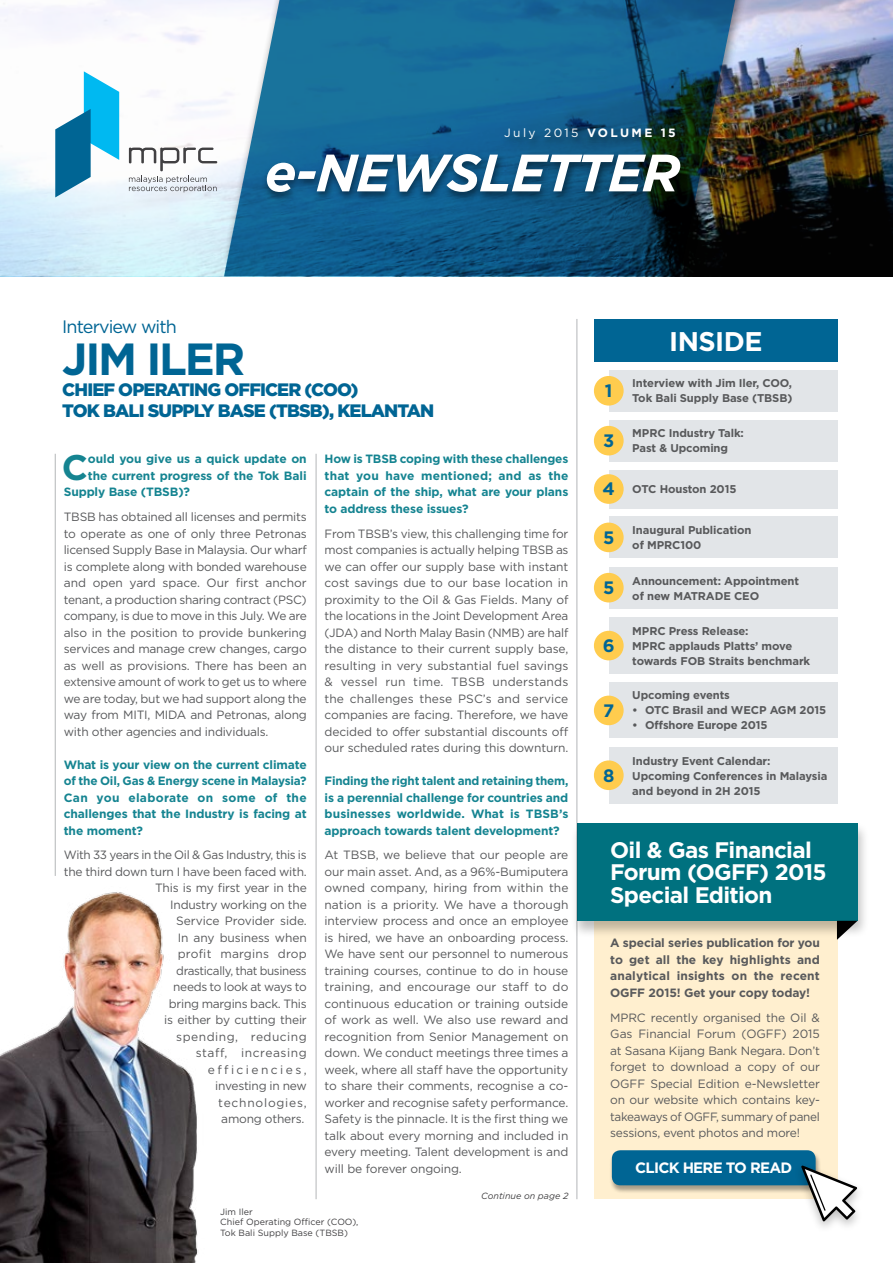
<style>
.page{position:relative;width:893px;height:1263px;background:#fff}
.page>*{position:absolute;margin:0;border:0;box-sizing:border-box;transform-origin:0 0}
.t1{font:italic 700 52.5px "Gotham";letter-spacing:-.02em;color:#fff}
.t2{font:700 45px "Gotham";letter-spacing:-.05em;color:#006594}
.t3{font:700 35.55px "Gotham";color:#158491}
.t4{font:700 27px "Gotham";letter-spacing:-.02em;color:#fff}
.t5{font:700 22.5px/22.5px "Gotham";letter-spacing:-.03em;color:#fff}
.t6{font:900 18px/21px "Gotham";letter-spacing:-.05em;color:#006594}
.t7{font:18px "Gotham";letter-spacing:-.05em;color:#006594}
.t8{font:700 18px "Gotham";color:#006594}
.t9{font:700 15px "Gotham";letter-spacing:-.05em;color:#fff}
.t10{font:12px/16.5px "Gotham";letter-spacing:-.02em;color:#58595b;text-align:justify}
.t11{font:700 12px/16.5px "Gotham";letter-spacing:-.01em;color:#158491;text-align:justify}
.t12{font:700 12px/16.5px "Gotham";letter-spacing:.005em;color:#58595b;text-align:justify}
.t13{font:12px "Gotham";letter-spacing:.2em;color:#fff}
.t14{font:700 11.25px/15px "Gotham";letter-spacing:-.01em;color:#58595b}
.t15{font:9px/10.5px "Gotham";color:#414042}
.t16{font:italic 9px "Gotham";color:#414042}
.s1{font-weight:700}
.s2{font-style:inherit}
.s3{font-size:18px;color:#006594}
</style>
<div class="page">
<img style="left:743px;top:0;width:150px;height:276px">
<svg style="left:0;top:0;width:283px;height:277px"></svg>
<div style="left:222px;top:0;width:536px;height:269px;background:#000;opacity:.5"></div>
<svg style="left:224px;top:0;width:519px;height:276px"></svg>
<div style="left:594px;top:824px;width:244px;height:375px;background:#ffefcf"></div>
<div style="left:571px;top:822px;width:299px;height:116px;background:#000;opacity:.25"></div>
<div style="left:577px;top:823px;width:281px;height:98px;background:#00717f"></div>
<svg style="left:837px;top:921px;width:21px;height:19px"></svg>
<div style="left:262px;top:126px;width:426px;height:77px;background:#000;opacity:.5"></div>
<hr style="left:55px;top:454px;width:1px;height:422px;background:#bcbec0">
<hr style="left:316px;top:454px;width:1px;height:745px;background:#bcbec0">
<hr style="left:576px;top:319px;width:1px;height:880px;background:#bcbec0">
<div style="left:594px;top:319px;width:244px;height:42px;background:#006594"></div>
<div style="left:609px;top:567px;width:229px;height:42px;background:#e2e5e8"></div>
<div style="left:594px;top:573px;width:30px;height:29px;background:#ffcc4e;border-radius:15px"></div>
<div style="left:609px;top:617px;width:229px;height:57px;background:#e2e5e8"></div>
<div style="left:594px;top:631px;width:30px;height:29px;background:#ffcc4e;border-radius:15px"></div>
<div style="left:609px;top:747px;width:229px;height:57px;background:#e2e5e8"></div>
<div style="left:594px;top:760px;width:30px;height:30px;background:#ffcc4e;border-radius:15px"></div>
<div style="left:609px;top:420px;width:229px;height:41px;background:#e2e5e8"></div>
<div style="left:594px;top:426px;width:30px;height:29px;background:#ffcc4e;border-radius:15px"></div>
<div style="left:609px;top:370px;width:229px;height:42px;background:#e2e5e8"></div>
<div style="left:594px;top:376px;width:30px;height:30px;background:#ffcc4e;border-radius:15px"></div>
<div style="left:609px;top:682px;width:229px;height:56px;background:#e2e5e8"></div>
<div style="left:594px;top:696px;width:30px;height:29px;background:#ffcc4e;border-radius:15px"></div>
<div style="left:609px;top:470px;width:229px;height:38px;background:#e2e5e8"></div>
<div style="left:594px;top:474px;width:30px;height:30px;background:#ffcc4e;border-radius:15px"></div>
<div style="left:609px;top:517px;width:229px;height:41px;background:#e2e5e8"></div>
<div style="left:594px;top:523px;width:30px;height:29px;background:#ffcc4e;border-radius:15px"></div>
<svg style="left:129px;top:148px;width:88px;height:44px"></svg>
<svg style="left:55px;top:71px;width:64px;height:126px"></svg>
<div style="left:609px;top:1150px;width:212px;height:43px;background:#000;opacity:.35"></div>
<div style="left:612px;top:1150px;width:204px;height:35px;background:#006594;border-radius:9px"></div>
<div style="left:793px;top:1161px;width:72px;height:73px;background:#000;opacity:.25"></div>
<svg style="left:801px;top:1165px;width:56px;height:56px"></svg>
<img style="left:0;top:892px;width:198px;height:371px">
<p class="t13" style="left:504px;top:125px;width:173px">July 2015 <span class="s1">VOLUME 15</span></p>
<h1 class="t1" style="left:265px;top:138px;width:417px"><span class="s2">e-</span>NEWSLETTER</h1>
<h3 class="t7" style="left:62px;top:315px;width:116px">Interview with</h3>
<h2 class="t2" style="left:62px;top:330px;width:184px">JIM ILER</h2>
<h3 class="t6" style="left:62px;top:379px;width:374px">CHIEF OPERATING OFFICER (COO)<br>TOK BALI SUPPLY BASE (TBSB), KELANTAN</h3>
<h3 class="t3" style="left:62px;top:444px;width:28px">C</h3>
<p class="t11" style="left:88px;top:451px;width:220px">ould you give us a quick update on</p>
<p class="t11" style="left:325px;top:451px;width:245px">How is TBSB coping with these challenges that you have mentioned; and as the captain of the ship, what are your plans to address these issues?</p>
<p class="t10" style="left:325px;top:525px;width:245px">From TBSB’s view, this challenging time for most companies is actually helping TBSB as we can offer our supply base with instant cost savings due to our base location in proximity to the Oil &amp; Gas Fields. Many of the locations in the Joint Development Area (JDA) and North Malay Basin (NMB) are half the distance to their current supply base, resulting in very substantial fuel savings &amp; vessel run time. TBSB understands the challenges these PSC’s and service companies are facing. Therefore, we have decided to offer substantial discounts off our scheduled rates during this downturn.</p>
<p class="t11" style="left:325px;top:772px;width:245px">Finding the right talent and retaining them, is a perennial challenge for countries and businesses worldwide. What is TBSB’s approach towards talent development?</p>
<p class="t10" style="left:325px;top:847px;width:245px">At TBSB, we believe that our people are our main asset. And, as a 96%-Bumiputera owned company, hiring from within the nation is a priority. We have a thorough interview process and once an employee is hired, we have an onboarding process.<br>We have sent our personnel to numerous training courses, continue to do in house training, and encourage our staff to do continuous education or training outside of work as well. We also use reward and recognition from Senior Management on down. We conduct meetings three times a week, where all staff have the opportunity to share their comments, recognise a co&shy;worker and recognise safety performance.<br>Safety is the pinnacle. It is the first thing we talk about every morning and included in every meeting. Talent development is and will be forever ongoing.</p>
<p class="t11" style="left:88px;top:467px;width:220px">the current progress of the Tok Bali</p>
<p class="t11" style="left:64px;top:484px;width:128px">Supply Base (TBSB)?</p>
<p class="t10" style="left:64px;top:508px;width:245px">TBSB has obtained all licenses and permits to operate as one of only three Petronas licensed Supply Base in Malaysia. Our wharf is complete along with bonded warehouse and open yard space. Our first anchor tenant, a production sharing contract (PSC) company, is due to move in this July. We are also in the position to provide bunkering services and manage crew changes, cargo as well as provisions. There has been an extensive amount of work to get us to where we are today, but we had support along the way from MITI, MIDA and Petronas, along with other agencies and individuals.</p>
<p class="t11" style="left:64px;top:756px;width:245px">What is your view on the current climate of the Oil, Gas &amp; Energy scene in Malaysia?<br>Can you elaborate on some of the challenges that the Industry is facing at the moment?</p>
<p class="t10" style="left:64px;top:847px;width:245px;text-align:right">With 33 years in the Oil &amp; Gas Industry, this is the third down turn I have been faced with.<br>This is my first year in the<br>Industry working on the<br>Service Provider side.<br>In any business when<br>profit margins drop<br>drastically, that business<br>needs to look at ways to<br>bring margins back. This<br>is either by cutting their<br>spending, reducing<br>staff, increasing<br>efficiencies,<br>investing in new<br>technologies,<br>among others.</p>
<p class="t15" style="left:220px;top:1206px;width:140px">Jim Iler<br>Chief Operating Officer (COO),<br>Tok Bali Supply Base (TBSB)</p>
<p class="t16" style="left:481px;top:1190px;width:89px">Continue on page 2</p>
<h3 class="t4" style="left:669px;top:323px;width:95px">INSIDE</h3>
<h3 class="t8" style="left:605px;top:379px;width:9px">1</h3>
<p class="t14" style="left:632px;top:376px;width:162px">Interview with Jim Iler, COO,<br>Tok Bali Supply Base (TBSB)</p>
<h3 class="t8" style="left:603px;top:429px;width:13px">3</h3>
<p class="t14" style="left:632px;top:426px;width:113px">MPRC Industry Talk:<br>Past &amp; Upcoming</p>
<p class="t14" style="left:603px;top:482px;width:135px"><span class="s3">4</span> OTC Houston 2015</p>
<h3 class="t8" style="left:603px;top:525px;width:13px">5</h3>
<p class="t14" style="left:632px;top:522px;width:121px">Inaugural Publication of MPRC100</p>
<h3 class="t8" style="left:603px;top:576px;width:13px">5</h3>
<p class="t14" style="left:632px;top:573px;width:168px">Announcement: Appointment of new MATRADE CEO</p>
<h3 class="t8" style="left:603px;top:634px;width:13px">6</h3>
<p class="t14" style="left:632px;top:623px;width:179px">MPRC Press Release:<br>MPRC applauds Platts’ move towards FOB Straits benchmark</p>
<h3 class="t8" style="left:603px;top:698px;width:13px">7</h3>
<h3 class="t8" style="left:603px;top:763px;width:13px">8</h3>
<p class="t14" style="left:632px;top:688px;width:99px">Upcoming events</p>
<p class="t14" style="left:632px;top:703px;width:195px">• OTC Brasil and WECP AGM 2015</p>
<p class="t14" style="left:632px;top:718px;width:137px">• Offshore Europe 2015</p>
<p class="t14" style="left:632px;top:753px;width:197px">Industry Event Calendar:<br>Upcoming Conferences in Malaysia and beyond in 2H 2015</p>
<h3 class="t5" style="left:610px;top:838px;width:218px">Oil &amp; Gas Financial<br>Forum (OGFF) 2015<br>Special Edition</h3>
<p class="t12" style="left:610px;top:935px;width:211px">A special series publication for you to get all the key highlights and analytical insights on the recent OGFF 2015! Get your copy today!</p>
<p class="t10" style="left:610px;top:1009px;width:211px">MPRC recently organised the Oil &amp; Gas Financial Forum (OGFF) 2015 at Sasana Kijang Bank Negara. Don’t forget to download a copy of our OGFF Special Edition e-Newsletter on our website which contains key&shy;takeaways of OGFF, summary of panel sessions, event photos and more!</p>
<p class="t9" style="left:635px;top:1157px;width:159px">CLICK HERE TO READ</p>
</div>
